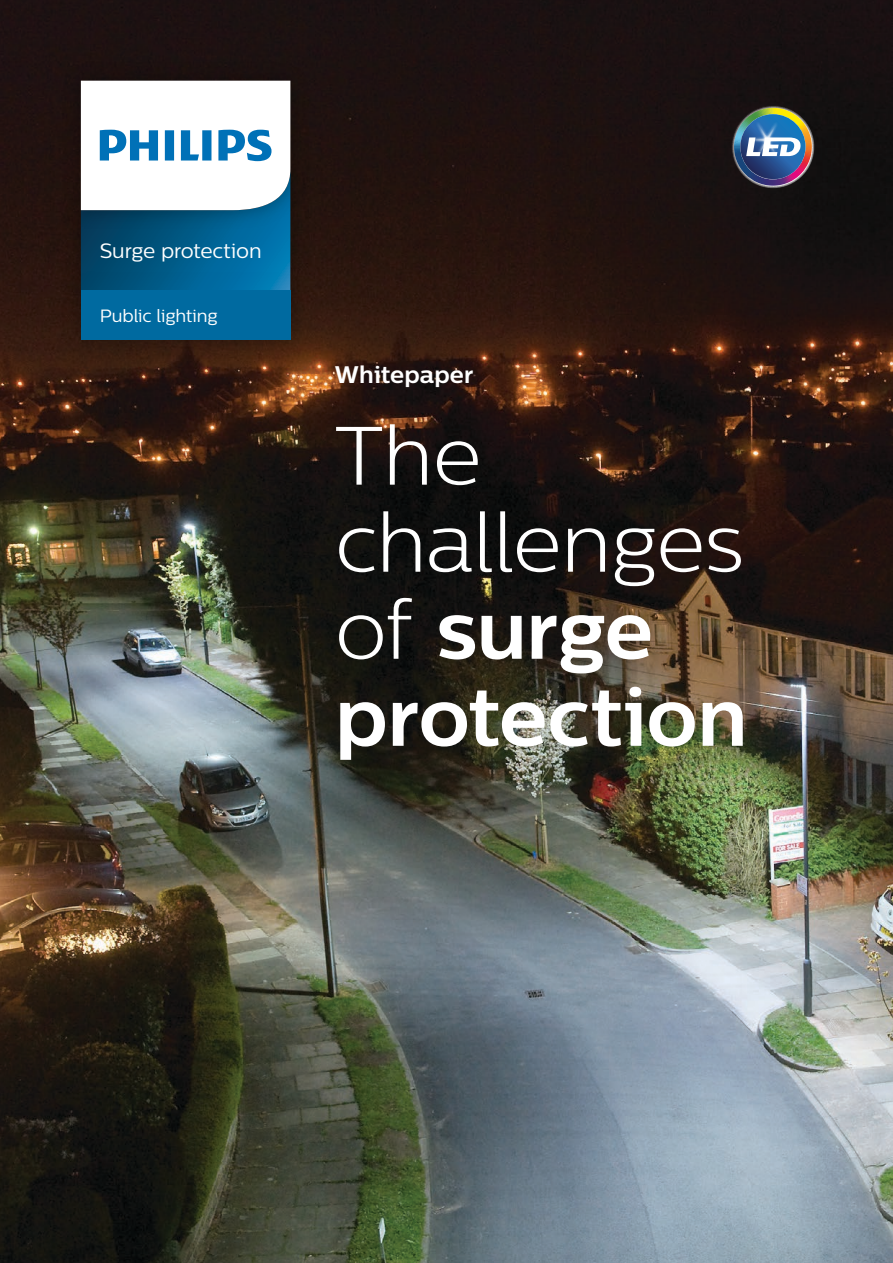
<style>
.page{position:relative;width:893px;height:1263px;background:#fff}
.page>*{position:absolute;margin:0;border:0;box-sizing:border-box;transform-origin:0 0}
.t1{font:300 82.5px/87px "Centrale Sans";letter-spacing:-.01em;color:#fff}
.t2{font:700 24px "Centrale Sans";letter-spacing:.005em;color:#fff}
.t3{font:20.7px "Centrale Sans";letter-spacing:-.005em;color:#fff}
.t4{font:17.7px "Centrale Sans";letter-spacing:-.005em;color:#fff}
.s1{font-weight:700}
</style>
<div class="page">
<img style="left:0;top:0;width:893px;height:1263px">
<img style="left:56px;top:236px;width:260px;height:29px">
<img style="left:56px;top:56px;width:260px;height:180px">
<svg style="left:81px;top:81px;width:209px;height:184px"></svg>
<img style="left:56px;top:265px;width:260px;height:100px">
<div style="left:81px;top:290px;width:209px;height:50px;background:#006aa0"></div>
<svg style="left:731px;top:105px;width:83px;height:83px"></svg>
<img style="left:734px;top:108px;width:76px;height:78px">
<p class="t3" style="left:100px;top:239px;width:163px">Surge protection</p>
<p class="t4" style="left:100px;top:305px;width:119px">Public lighting</p>
<p class="t2" style="left:335px;top:360px;width:140px">Whitepaper</p>
<p class="t1" style="left:335px;top:411px;width:414px">The challenges of <span class="s1">surge protection</span></p>
</div>
